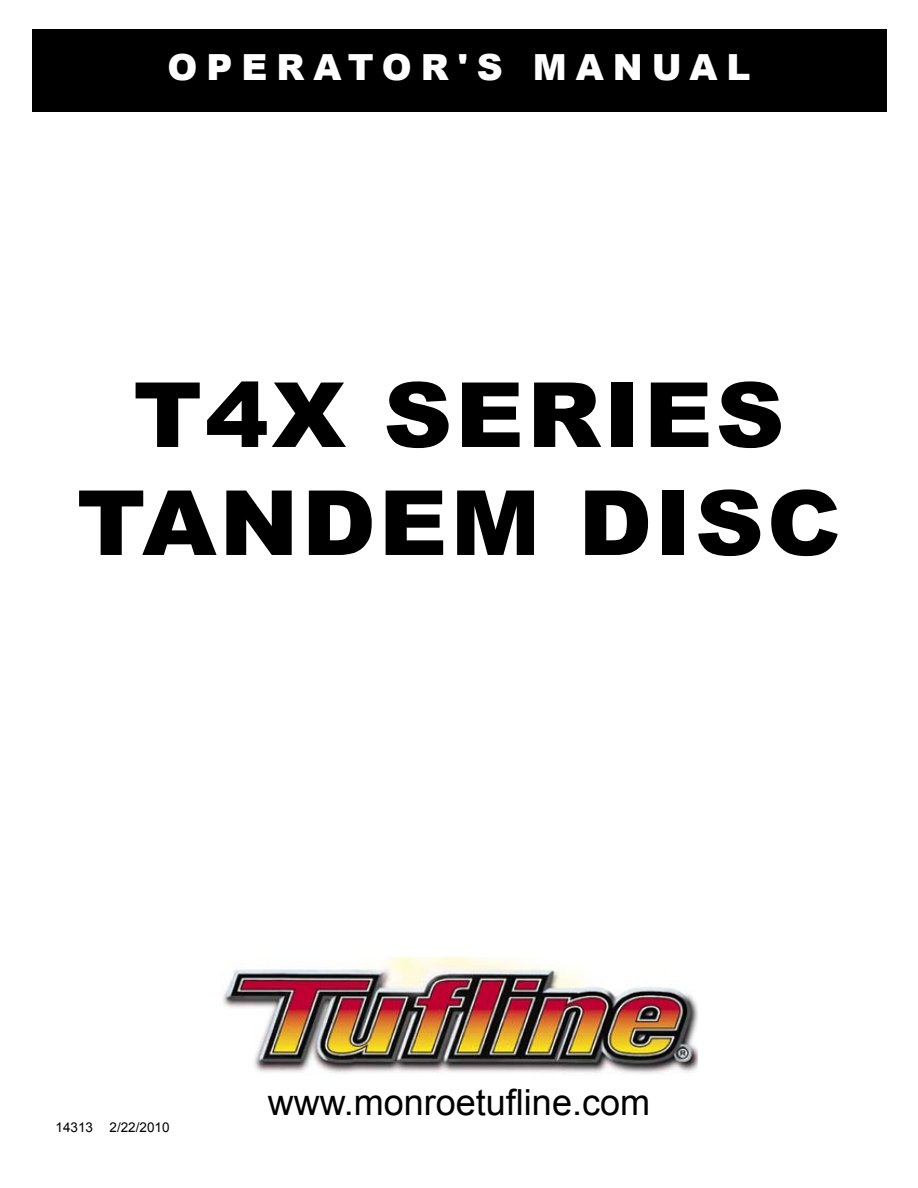
<style>
.page{position:relative;width:918px;height:1188px;background:#fff}
.page>*{position:absolute;margin:0;border:0;box-sizing:border-box;transform-origin:0 0}
.t1{font:900 90px/108px "Arial";letter-spacing:.03em;color:#000;text-align:center;scale:1.06 1}
.t2{font:36px "Arial";color:#000}
.t3{font:900 36px "Arial";letter-spacing:.25em;color:#fff}
.t4{font:13.5px "Arial";color:#000}
</style>
<div class="page">
<img style="left:220px;top:957px;width:478px;height:118px">
<div style="left:32px;top:29px;width:854px;height:83px;background:#000"></div>
<p class="t3" style="left:167px;top:41px;width:585px">OPERATOR'S MANUAL</p>
<h1 class="t1" style="left:77px;top:358px;width:722px">T4X SERIES<br>TANDEM DISC</h1>
<p class="t4" style="left:56px;top:1119px;width:116px">14313 2/22/2010</p>
<p class="t2" style="left:268px;top:1078px;width:384px">www.monroetufline.com</p>
</div>
